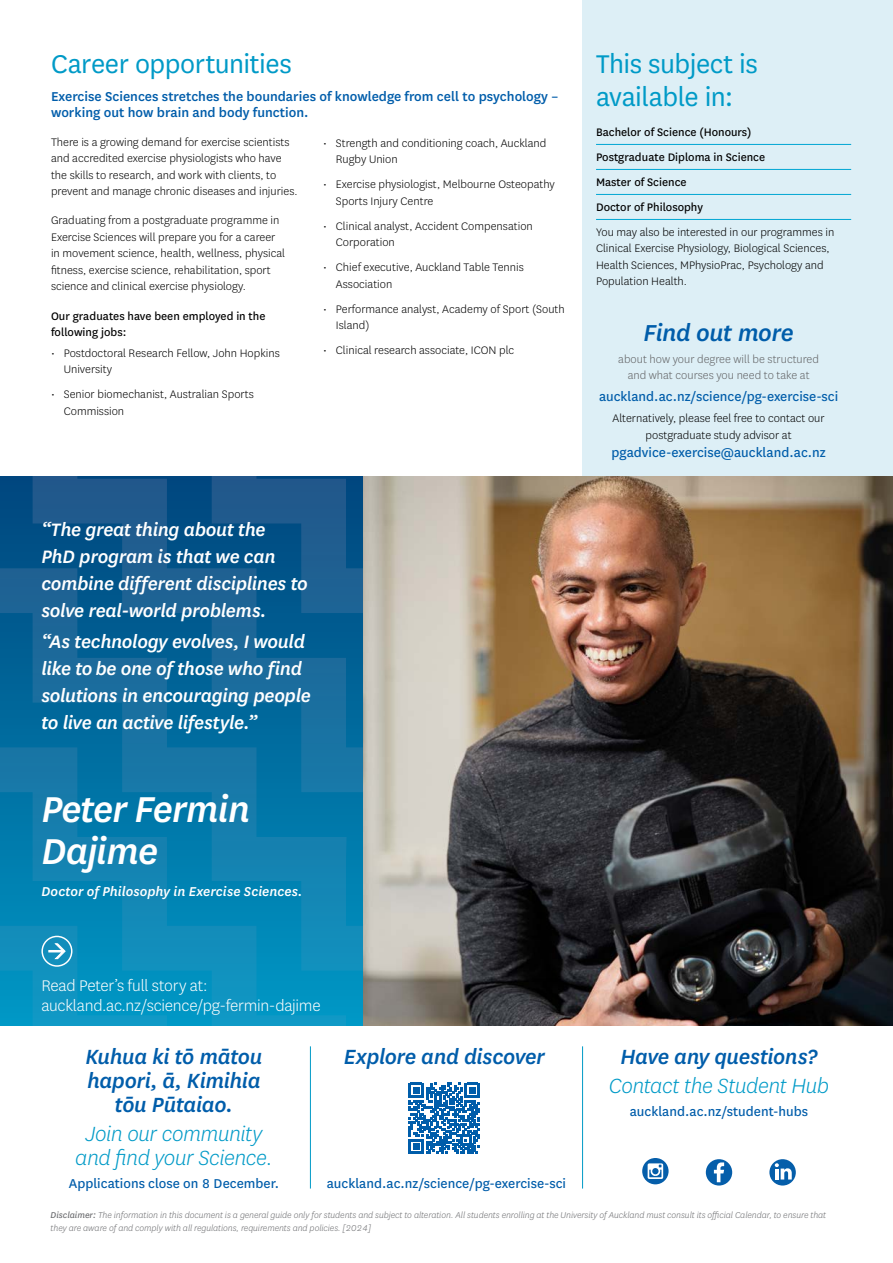
<style>
.page{position:relative;width:893px;height:1263px;background:#fff}
.page>*{position:absolute;margin:0;border:0;box-sizing:border-box;transform-origin:0 0}
.t1{font:italic 500 42px/42px "National";letter-spacing:-.025em;color:#fff}
.t2{font:30px/33px "National";letter-spacing:-.015em;color:#009ac7}
.t3{font:italic 500 27px "National";letter-spacing:-.02em;color:#005daa}
.t4{font:italic 500 24px/24px "National";letter-spacing:-.02em;color:#005daa;text-align:center}
.t5{font:italic 300 24px/24px "National";letter-spacing:-.02em;color:#009ac7;text-align:center}
.t6{font:italic 500 21px/27px "National";letter-spacing:-.02em;color:#fff}
.t7{font:300 18px/19.5px "National";letter-spacing:-.015em;color:#fff}
.t8{font:15px "National";color:#005daa}
.t9{font:500 15px/16.5px "National";color:#005daa}
.t10{font:italic 500 15px "National";letter-spacing:.005em;color:#fff}
.t11{font:300 12.75px/16.5px "National";color:#000}
.t12{font:12.75px/25px "National";color:#000}
.t13{font:300 12.75px/16.5px "National";color:#636466;text-align:center}
.t14{font:italic 300 9.9px/12.8px "National";letter-spacing:-.005em;color:#6d6e71}
.s1{font-weight:400}
</style>
<div class="page">
<div style="left:583px;top:0;width:310px;height:476px;background:#ddeff6"></div>
<hr style="left:596px;top:144px;width:255px;height:1px;background:#00a6d3">
<hr style="left:596px;top:169px;width:255px;height:1px;background:#00a6d3">
<hr style="left:596px;top:194px;width:255px;height:1px;background:#00a6d3">
<hr style="left:596px;top:219px;width:255px;height:1px;background:#00a6d3">
<svg style="left:409px;top:1083px;width:71px;height:71px"></svg>
<hr style="left:310px;top:1046px;width:1px;height:142px;background:#009ac7">
<hr style="left:582px;top:1046px;width:1px;height:142px;background:#009ac7">
<img style="left:363px;top:476px;width:530px;height:550px">
<svg style="left:167px;top:703px;width:180px;height:156px;background:#0a74a5"></svg>
<svg style="left:0;top:703px;width:167px;height:156px;background:#0b74a5"></svg>
<svg style="left:0;top:476px;width:363px;height:227px;background:#0e5e91"></svg>
<svg style="left:33px;top:476px;width:330px;height:47px;background:#195589"></svg>
<svg style="left:0;top:859px;width:363px;height:167px;background:#098cbb"></svg>
<div style="left:706px;top:1159px;width:26px;height:26px;background:#055eaa;border-radius:50%"></div>
<svg style="left:714px;top:1162px;width:10px;height:20px"></svg>
<svg style="left:642px;top:1158px;width:27px;height:26px"></svg>
<svg style="left:648px;top:1163px;width:15px;height:16px"></svg>
<svg style="left:769px;top:1159px;width:27px;height:26px"></svg>
<svg style="left:775px;top:1163px;width:17px;height:16px"></svg>
<h2 class="t2" style="left:51px;top:46px;width:242px">Career opportunities</h2>
<p class="t9" style="left:51px;top:87px;width:509px">Exercise Sciences stretches the boundaries of knowledge from cell to psychology – working out how brain and body function.</p>
<p class="t11" style="left:51px;top:133px;width:248px">There is a growing demand for exercise scientists and accredited exercise physiologists who have the skills to research, and work with clients, to prevent and manage chronic diseases and injuries.</p>
<p class="t11" style="left:51px;top:212px;width:236px">Graduating from a postgraduate programme in Exercise Sciences will prepare you for a career in movement science, health, wellness, physical fitness, exercise science, rehabilitation, sport science and clinical exercise physiology.</p>
<p class="t12" style="left:51px;top:307px;width:216px;line-height:16.5px">Our graduates have been employed in the following jobs:</p>
<p class="t11" style="left:64px;top:344px;width:218px;text-indent:-13px">• Postdoctoral Research Fellow, John Hopkins<br>University</p>
<p class="t11" style="left:64px;top:386px;width:191px;text-indent:-13px">• Senior biomechanist, Australian Sports<br>Commission</p>
<p class="t11" style="left:336px;top:134px;width:212px;text-indent:-13px">• Strength and conditioning coach, Auckland<br>Rugby Union</p>
<p class="t11" style="left:336px;top:176px;width:220px;text-indent:-13px">• Exercise physiologist, Melbourne Osteopathy<br>Sports Injury Centre</p>
<p class="t11" style="left:336px;top:217px;width:198px;text-indent:-13px">• Clinical analyst, Accident Compensation<br>Corporation</p>
<p class="t11" style="left:336px;top:259px;width:189px;text-indent:-13px">• Chief executive, Auckland Table Tennis<br>Association</p>
<p class="t11" style="left:336px;top:300px;width:230px;text-indent:-13px">• Performance analyst, Academy of Sport (South<br>Island)</p>
<p class="t11" style="left:323px;top:342px;width:193px">• Clinical research associate, ICON plc</p>
<h3 class="t6" style="left:41px;top:515px;width:268px">“The great thing about the<br>PhD program is that we can combine different disciplines to solve real-world problems.</h3>
<h3 class="t6" style="left:41px;top:627px;width:271px">“As technology evolves, I would like to be one of those who find solutions in encouraging people to live an active lifestyle.”</h3>
<h1 class="t1" style="left:41px;top:786px;width:210px">Peter Fermin<br>Dajime</h1>
<h1 class="t1" style="left:41px;top:860px;width:257px">Bhaveena Patel</h1>
<p class="t10" style="left:41px;top:881px;width:263px">Doctor of Philosophy in Exercise Sciences.</p>
<h2 class="t2" style="left:596px;top:46px;width:163px">This subject is available in:</h2>
<p class="t12" style="left:596px;top:119px;width:171px">Bachelor of Science (Honours)<br>Postgraduate Diploma in Science<br>Master of Science<br>Doctor of Philosophy</p>
<p class="t11" style="left:596px;top:223px;width:240px">You may also be interested in our programmes in Clinical Exercise Physiology, Biological Sciences, Health Sciences, MPhysioPrac, Psychology and Population Health.</p>
<h3 class="t3" style="left:643px;top:315px;width:152px">Find out more</h3>
<p class="t13" style="left:618px;top:350px;width:202px">about how your degree will be structured and what courses you need to take at</p>
<p class="t8" style="left:599px;top:387px;width:241px">auckland.ac.nz/science/pg-exercise-sci</p>
<p class="t11" style="left:613px;top:410px;width:214px;text-align:center">Alternatively, please feel free to contact our postgraduate study advisor at</p>
<p class="t8" style="left:611px;top:442px;width:216px">pgadvice-exercise@auckland.ac.nz</p>
<h3 class="t7" style="left:41px;top:975px;width:281px">Read Peter’s full story at: auckland.ac.nz/science/pg-fermin-dajime</h3>
<h3 class="t7" style="left:83px;top:975px;width:197px">Read Bhaveena’s full story at: science.ac.nz/url to come</h3>
<h3 class="t4" style="left:85px;top:1044px;width:179px">Kuhua ki tō mātou hapori, ā, Kimihia tōu Pūtaiao.</h3>
<h3 class="t5" style="left:75px;top:1121px;width:199px">Join our community and find your Science.</h3>
<p class="t8" style="left:69px;top:1173px;width:212px">Applications close on 8 December.</p>
<h3 class="t4" style="left:344px;top:1044px;width:202px">Explore and discover</h3>
<p class="t8" style="left:327px;top:1173px;width:241px">auckland.ac.nz/science/pg-exercise-sci</p>
<h3 class="t4" style="left:620px;top:1044px;width:199px">Have any questions?</h3>
<h3 class="t5" style="left:609px;top:1073px;width:222px">Contact the Student Hub</h3>
<p class="t8" style="left:630px;top:1101px;width:180px">auckland.ac.nz/student-hubs</p>
<p class="t14" style="left:51px;top:1209px;width:777px"><span class="s1">Disclaimer:</span> The information in this document is a general guide only for students and subject to alteration. All students enrolling at the University of Auckland must consult its official Calendar, to ensure that they are aware of and comply with all regulations, requirements and policies. [2024]</p>
</div>
